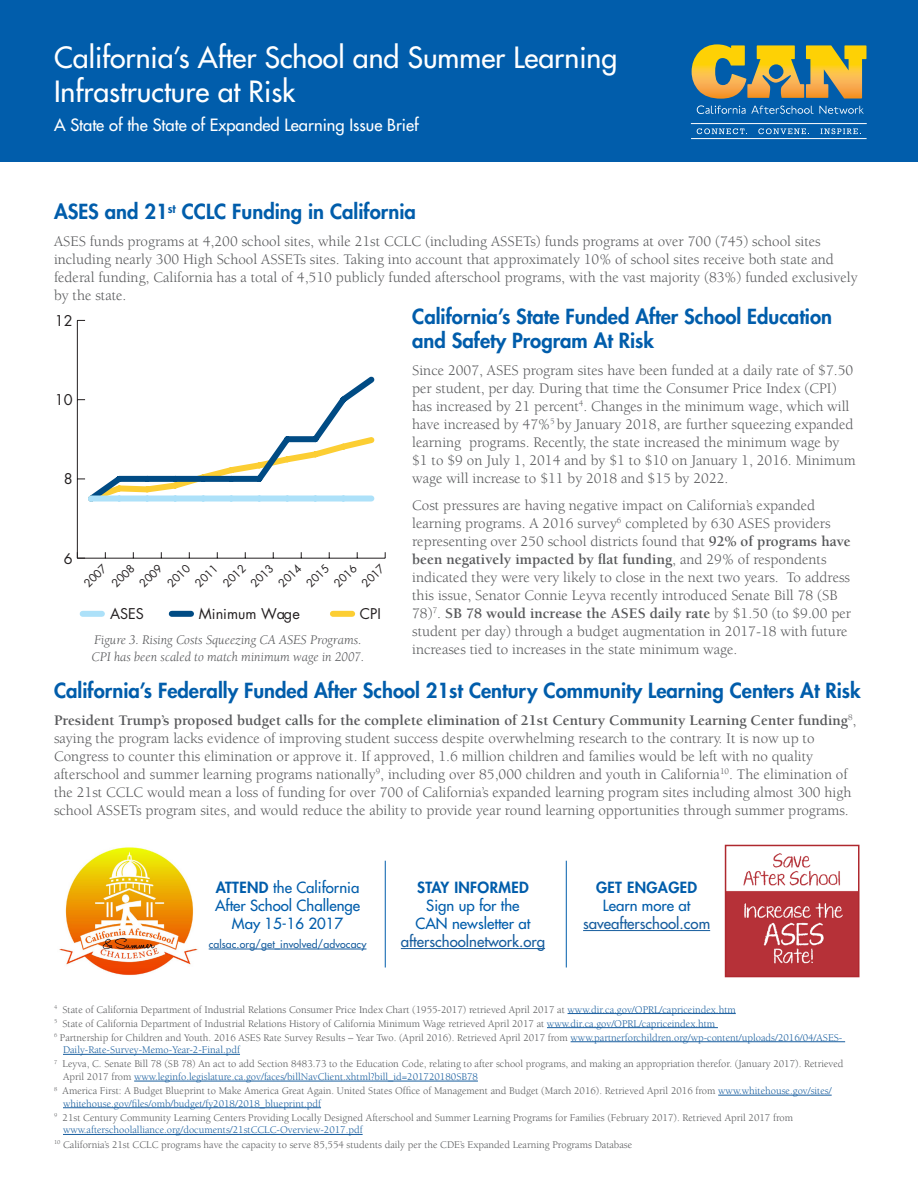
<style>
.page{position:relative;width:918px;height:1188px;background:#fff}
.page>*{position:absolute;margin:0;border:0;box-sizing:border-box;transform-origin:0 0}
.t1{font:28.5px/34.2px "Futura";color:#fff}
.Heading_1{font:800 20.25px/24.3px "Futura";color:#015dab}
.t2{font:16.5px "Futura";color:#fff}
.Body_Text{font:15px/18px "Berkeley";color:#57585a}
.logo_text{font:15px/18px "Futura";color:#015dab;text-align:center}
.logo_text-2{font:15px/18px "Futura";color:#175d9e;text-align:center}
.t3{font:14.4px "Futura";color:#231f20}
.Figure_title{font:italic 13.5px/16.5px "Berkeley";color:#57585a}
.t4{font:10.95px "Futura";color:#231f20}
.Footnotes{font:10.5px/12.6px "Berkeley";color:#57585a}
.logo_text-3{font:10.5px "Futura";letter-spacing:.01em;color:#175d9e}
.s1{font-weight:700}
.s2{font-weight:800}
.s3{color:#175d9e}
.s4{font-weight:800;color:#015dab}
.s5{color:#015dab}
</style>
<div class="page">
<div style="left:0;top:0;width:918px;height:162px;background:#015dab"></div>
<svg style="left:697px;top:105px;width:167px;height:9px"></svg>
<img style="left:692px;top:44px;width:174px;height:55px">
<svg style="left:697px;top:128px;width:50px;height:6px"></svg>
<svg style="left:758px;top:128px;width:51px;height:6px"></svg>
<svg style="left:821px;top:128px;width:40px;height:6px"></svg>
<hr style="left:691px;top:123px;width:176px;height:1px;background:#fff">
<hr style="left:691px;top:138px;width:176px;height:1px;background:#fff">
<hr style="left:568px;top:1013px;width:168px;height:1px;background:#175d9e">
<hr style="left:547px;top:1027px;width:171px;height:1px;background:#175d9e">
<hr style="left:571px;top:1041px;width:274px;height:1px;background:#175d9e">
<hr style="left:63px;top:1054px;width:177px;height:1px;background:#175d9e">
<hr style="left:134px;top:1081px;width:344px;height:1px;background:#175d9e">
<hr style="left:718px;top:1095px;width:114px;height:1px;background:#175d9e">
<hr style="left:63px;top:1107px;width:258px;height:1px;background:#175d9e">
<hr style="left:63px;top:1134px;width:300px;height:1px;background:#175d9e">
<img style="left:728px;top:853px;width:129px;height:121px">
<div style="left:725px;top:845px;width:135px;height:132px;border:2px solid #af282e"></div>
<img style="left:59px;top:847px;width:139px;height:129px">
<hr style="left:583px;top:930px;width:127px;height:1px;background:#175d9e">
<hr style="left:401px;top:948px;width:144px;height:1px;background:#175d9e">
<hr style="left:209px;top:949px;width:157px;height:1px;background:#175d9e">
<hr style="left:566px;top:861px;width:1px;height:107px;background:#015dab">
<hr style="left:385px;top:861px;width:1px;height:107px;background:#015dab">
<hr style="left:77px;top:558px;width:308px;height:1px;background:#231f20">
<hr style="left:77px;top:320px;width:1px;height:238px;background:#231f20">
<svg style="left:83px;top:376px;width:297px;height:241px"></svg>
<div style="left:83px;top:611px;width:19px;height:6px;background:#ade1f9"></div>
<div style="left:91px;top:496px;width:28px;height:6px;background:#ade1f9"></div>
<div style="left:119px;top:496px;width:28px;height:6px;background:#ade1f9"></div>
<div style="left:147px;top:496px;width:28px;height:6px;background:#ade1f9"></div>
<div style="left:175px;top:496px;width:28px;height:6px;background:#ade1f9"></div>
<div style="left:203px;top:496px;width:28px;height:6px;background:#ade1f9"></div>
<div style="left:231px;top:496px;width:28px;height:6px;background:#ade1f9"></div>
<div style="left:259px;top:496px;width:28px;height:6px;background:#ade1f9"></div>
<div style="left:287px;top:496px;width:28px;height:6px;background:#ade1f9"></div>
<div style="left:315px;top:496px;width:28px;height:6px;background:#ade1f9"></div>
<div style="left:343px;top:496px;width:28px;height:6px;background:#ade1f9"></div>
<svg style="left:88px;top:496px;width:6px;height:6px"></svg>
<p class="t1" style="left:54px;top:40px;width:565px">California’s After School and Summer Learning<br>Infrastructure at Risk</p>
<p class="t2" style="left:54px;top:114px;width:366px">A State of the State of Expanded Learning Issue Brief</p>
<p class="Heading_1" style="left:54px;top:200px;width:363px">ASES and 21<sup>st</sup> CCLC Funding in California</p>
<p class="Body_Text" style="left:54px;top:233px;width:805px">ASES funds programs at 4,200 school sites, while 21st CCLC (including ASSETs) funds programs at over 700 (745) school sites including nearly 300 High School ASSETs sites. Taking into account that approximately 10% of school sites receive both state and federal funding, California has a total of 4,510 publicly funded afterschool programs, with the vast majority (83%) funded exclusively by the state.</p>
<p class="Heading_1" style="left:412px;top:304px;width:421px">California’s State Funded After School Education and Safety Program At Risk</p>
<p class="Body_Text" style="left:412px;top:362px;width:445px">Since 2007, ASES program sites have been funded at a daily rate of $7.50 per student, per day. During that time the Consumer Price Index (CPI) has increased by 21 percent<sup>4</sup>. Changes in the minimum wage, which will have increased by 47%<sup>5</sup> by January 2018, are further squeezing expanded learning programs. Recently, the state increased the minimum wage by $1 to $9 on July 1, 2014 and by $1 to $10 on January 1, 2016. Minimum wage will increase to $11 by 2018 and $15 by 2022.</p>
<p class="Body_Text" style="left:412px;top:497px;width:440px">Cost pressures are having negative impact on California’s expanded learning programs. A 2016 survey<sup>6</sup> completed by 630 ASES providers representing over 250 school districts found that <span class="s1">92% of programs have been negatively impacted by flat funding</span>, and 29% of respondents indicated they were very likely to close in the next two years. To address this issue, Senator Connie Leyva recently introduced Senate Bill 78 (SB 78)<sup>7</sup>. <span class="s1">SB 78 would increase the ASES daily rate</span> by $1.50 (to $9.00 per student per day) through a budget augmentation in 2017-18 with future increases tied to increases in the state minimum wage.</p>
<p class="Heading_1" style="left:54px;top:679px;width:808px">California’s Federally Funded After School 21st Century Community Learning Centers At Risk</p>
<p class="Body_Text" style="left:54px;top:712px;width:804px"><span class="s1">President Trump’s proposed budget calls for the complete elimination of 21st Century Community Learning Center funding</span><sup>8</sup>, saying the program lacks evidence of improving student success despite overwhelming research to the contrary. It is now up to Congress to counter this elimination or approve it. If approved, 1.6 million children and families would be left with no quality afterschool and summer learning programs nationally<sup>9</sup>, including over 85,000 children and youth in California<sup>10</sup>. The elimination of the 21st CCLC would mean a loss of funding for over 700 of California’s expanded learning program sites including almost 300 high school ASSETs program sites, and would reduce the ability to provide year round learning opportunities through summer programs.</p>
<p class="t3" style="left:55px;top:311px;width:19px">12</p>
<p class="t3" style="left:55px;top:391px;width:19px">10</p>
<p class="t3" style="left:64px;top:470px;width:10px">8</p>
<p class="t3" style="left:64px;top:549px;width:10px">6</p>
<p class="t4" style="left:81px;top:580px;width:29px;rotate:-45deg">2007</p>
<p class="t4" style="left:109px;top:580px;width:29px;rotate:-45deg">2008</p>
<p class="t4" style="left:137px;top:580px;width:29px;rotate:-45deg">2009</p>
<p class="t4" style="left:164px;top:580px;width:29px;rotate:-45deg">2010</p>
<p class="t4" style="left:192px;top:580px;width:29px;rotate:-45deg">2011</p>
<p class="t4" style="left:220px;top:580px;width:29px;rotate:-45deg">2012</p>
<p class="t4" style="left:248px;top:580px;width:29px;rotate:-45deg">2013</p>
<p class="t4" style="left:275px;top:580px;width:29px;rotate:-45deg">2014</p>
<p class="t4" style="left:303px;top:580px;width:29px;rotate:-45deg">2015</p>
<p class="t4" style="left:331px;top:580px;width:29px;rotate:-45deg">2016</p>
<p class="t4" style="left:359px;top:580px;width:29px;rotate:-45deg">2017</p>
<p class="t3" style="left:110px;top:605px;width:35px">ASES</p>
<p class="t3" style="left:199px;top:605px;width:102px">Minimum Wage</p>
<p class="t3" style="left:360px;top:605px;width:23px">CPI</p>
<p class="Figure_title" style="left:92px;top:632px;width:274px">Figure 3. Rising Costs Squeezing CA ASES Programs.<br>CPI has been scaled to match minimum wage in 2007.</p>
<p class="logo_text" style="left:215px;top:879px;width:147px"><span class="s2">ATTEND</span> the California<br>After School Challenge<br>May 15-16 2017</p>
<p class="logo_text-3" style="left:209px;top:938px;width:159px">calsac.org/get_involved/advocacy</p>
<p class="logo_text" style="left:401px;top:879px;width:146px"><span class="s2">STAY INFORMED<br></span>Sign up for the<br>CAN newsletter at <span class="s3">afterschoolnetwork.org</span></p>
<p class="logo_text-2" style="left:583px;top:879px;width:129px"><span class="s4">GET ENGAGED<br></span><span class="s5">Learn more at </span>saveafterschool.com</p>
<p class="Footnotes" style="left:54px;top:1003px;width:683px"><sup>4</sup> State of California Department of Industrial Relations Consumer Price Index Chart (1955-2017) retrieved April 2017 at <span class="s3">www.dir.ca.gov/OPRL/capriceindex.htm</span></p>
<p class="Footnotes" style="left:54px;top:1017px;width:663px"><sup>5</sup> State of California Department of Industrial Relations History of California Minimum Wage retrieved April 2017 at <span class="s3">www.dir.ca.gov/OPRL/capriceindex.htm</span></p>
<p class="Footnotes" style="left:63px;top:1031px;width:781px;text-indent:-9px"><sup>6</sup> Partnership for Children and Youth. 2016 ASES Rate Survey Results – Year Two. (April 2016). Retrieved April 2017 from <span class="s3">www.partnerforchildren.org/wp-content/uploads/2016/04/ASES-<br>Daily-Rate-Survey-Memo-Year-2-Final.pdf</span></p>
<p class="Footnotes" style="left:63px;top:1058px;width:782px;text-indent:-9px"><sup>7</sup> Leyva, C. Senate Bill 78 (SB 78) An act to add Section 8483.73 to the Education Code, relating to after school programs, and making an appropriation therefor. (January 2017). Retrieved<br>April 2017 from <span class="s3">www.leginfo.legislature.ca.gov/faces/billNavClient.xhtml?bill_id=201720180SB78</span></p>
<p class="Footnotes" style="left:63px;top:1085px;width:770px;text-indent:-9px"><sup>8</sup> America First: A Budget Blueprint to Make America Great Again. United States Office of Management and Budget (March 2016). Retrieved April 2016 from <span class="s3">www.whitehouse.gov/sites/ whitehouse.gov/files/omb/budget/fy2018/2018_blueprint.pdf</span></p>
<p class="Footnotes" style="left:63px;top:1111px;width:732px;text-indent:-9px"><sup>9</sup> 21st Century Community Learning Centers Providing Locally Designed Afterschool and Summer Learning Programs for Families (February 2017). Retrieved April 2017 from <span class="s3">www.afterschoolalliance.org/documents/21stCCLC-Overview-2017.pdf</span></p>
<p class="Footnotes" style="left:54px;top:1138px;width:580px"><sup>10</sup> California’s 21st CCLC programs have the capacity to serve 85,554 students daily per the CDE’s Expanded Learning Programs Database</p>
</div>
